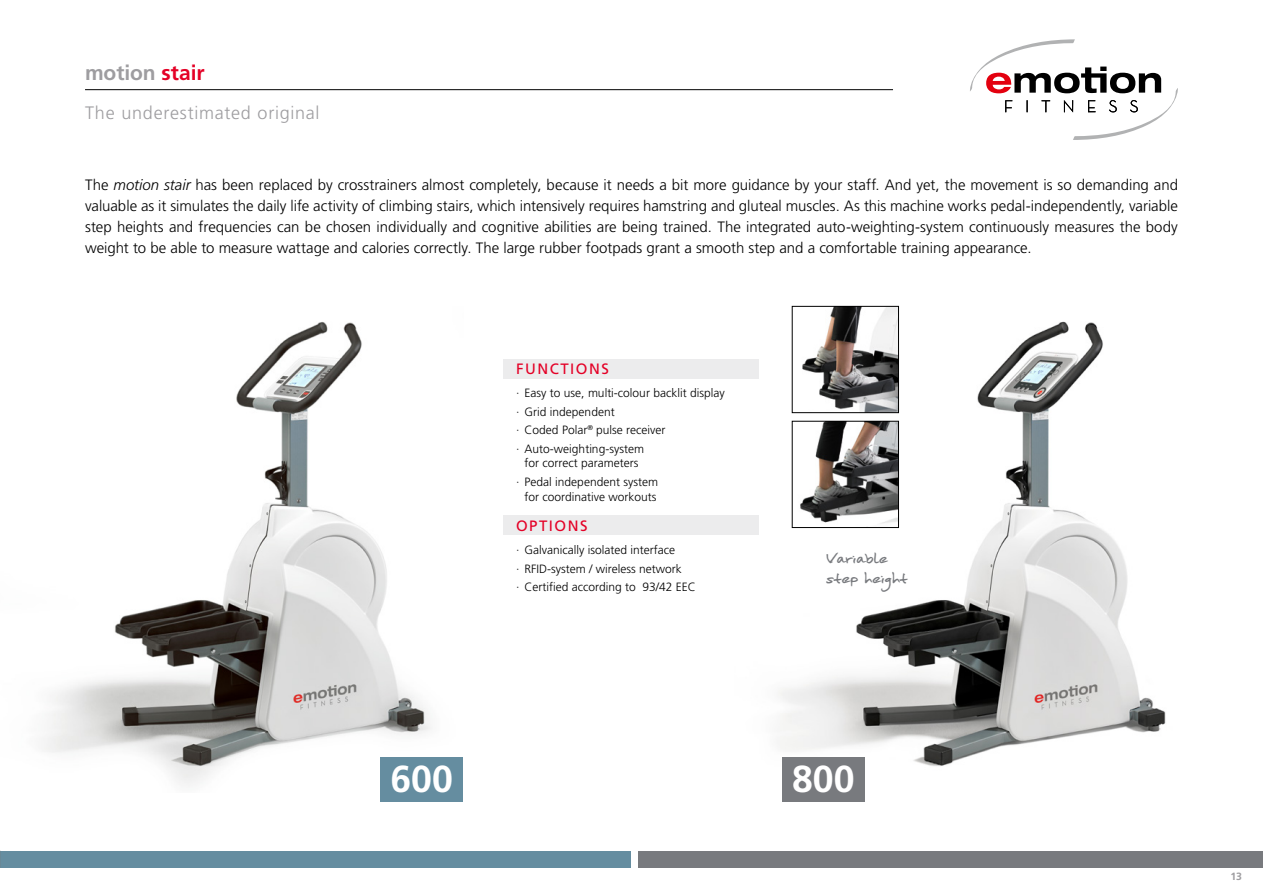
<style>
.page{position:relative;width:1263px;height:893px;background:#fff}
.page>*{position:absolute;margin:0;border:0;box-sizing:border-box;transform-origin:0 0}
.t1{font:700 37.5px "Frutiger";color:#fff}
.t2{font:700 21px "Frutiger";letter-spacing:-.005em;color:#9e9da0}
.t3{font:300 18px "Frutiger";letter-spacing:.04em;color:#9e9da0}
.t4{font:16.5px/19.8px "Moan Hand";letter-spacing:.01em;color:#787a7e}
.t5{font:300 15px/21px "Frutiger";letter-spacing:-.005em;color:#000;text-align:justify}
.t6{font:15px "Frutiger";letter-spacing:.1em;color:#e40026}
.t7{font:300 12px/18.6px "Frutiger";color:#000}
.t8{font:700 10.5px "Frutiger";color:#9e9da0}
.s1{color:#e40026}
.s2{font-style:italic}
</style>
<div class="page">
<img style="left:43px;top:322px;width:388px;height:464px">
<img style="left:735px;top:306px;width:431px;height:460px">
<svg style="left:970px;top:39px;width:208px;height:101px"></svg>
<div style="left:380px;top:757px;width:83px;height:44px;background:#658da0"></div>
<div style="left:782px;top:757px;width:83px;height:44px;background:#787a7e"></div>
<img style="left:794px;top:308px;width:103px;height:103px">
<div style="left:792px;top:306px;width:107px;height:107px;border:1px solid #000"></div>
<img style="left:794px;top:423px;width:103px;height:103px">
<div style="left:792px;top:421px;width:107px;height:107px;border:1px solid #000"></div>
<hr style="left:85px;top:89px;width:808px;height:1px;background:#000">
<div style="left:0;top:851px;width:630px;height:16px;background:#658da0"></div>
<div style="left:639px;top:851px;width:624px;height:16px;background:#787a7e"></div>
<div style="left:503px;top:516px;width:255px;height:19px;background:#ececed"></div>
<div style="left:503px;top:359px;width:255px;height:19px;background:#ececed"></div>
<h2 class="t2" style="left:85px;top:60px;width:121px">motion <span class="s1">stair</span></h2>
<p class="t3" style="left:85px;top:102px;width:236px">The underestimated original</p>
<p class="t5" style="left:85px;top:175px;width:1094px">The <span class="s2">motion stair</span> has been replaced by crosstrainers almost completely, because it needs a bit more guidance by your staff. And yet, the movement is so demanding and valuable as it simulates the daily life activity of climbing stairs, which intensively requires hamstring and gluteal muscles. As this machine works pedal-independently, variable step heights and frequencies can be chosen individually and cognitive abilities are being trained. The integrated auto-weighting-system continuously measures the body weight to be able to measure wattage and calories correctly. The large rubber footpads grant a smooth step and a comfortable training appearance.</p>
<p class="t6" style="left:516px;top:360px;width:94px">FUNCTIONS</p>
<p class="t7" style="left:516px;top:384px;width:210px">· Easy to use, multi-colour backlit display · Grid independent<br>· Coded Polar<sup>®</sup> pulse receiver<br>· Auto-weighting-system</p>
<p class="t7" style="left:516px;top:454px;width:143px;text-indent:9px">for correct parameters<br>· Pedal independent system</p>
<p class="t7" style="left:525px;top:487px;width:133px">for coordinative workouts</p>
<p class="t6" style="left:516px;top:517px;width:73px">OPTIONS</p>
<p class="t7" style="left:516px;top:541px;width:181px">· Galvanically isolated interface<br>· RFID-system / wireless network<br>· Certified according to 93/42 EEC</p>
<p class="t4" style="left:826px;top:547px;width:83px">Variable step height</p>
<h1 class="t1" style="left:390px;top:757px;width:64px">600</h1>
<h1 class="t1" style="left:792px;top:757px;width:64px">800</h1>
<p class="t8" style="left:1230px;top:870px;width:13px">13</p>
</div>
